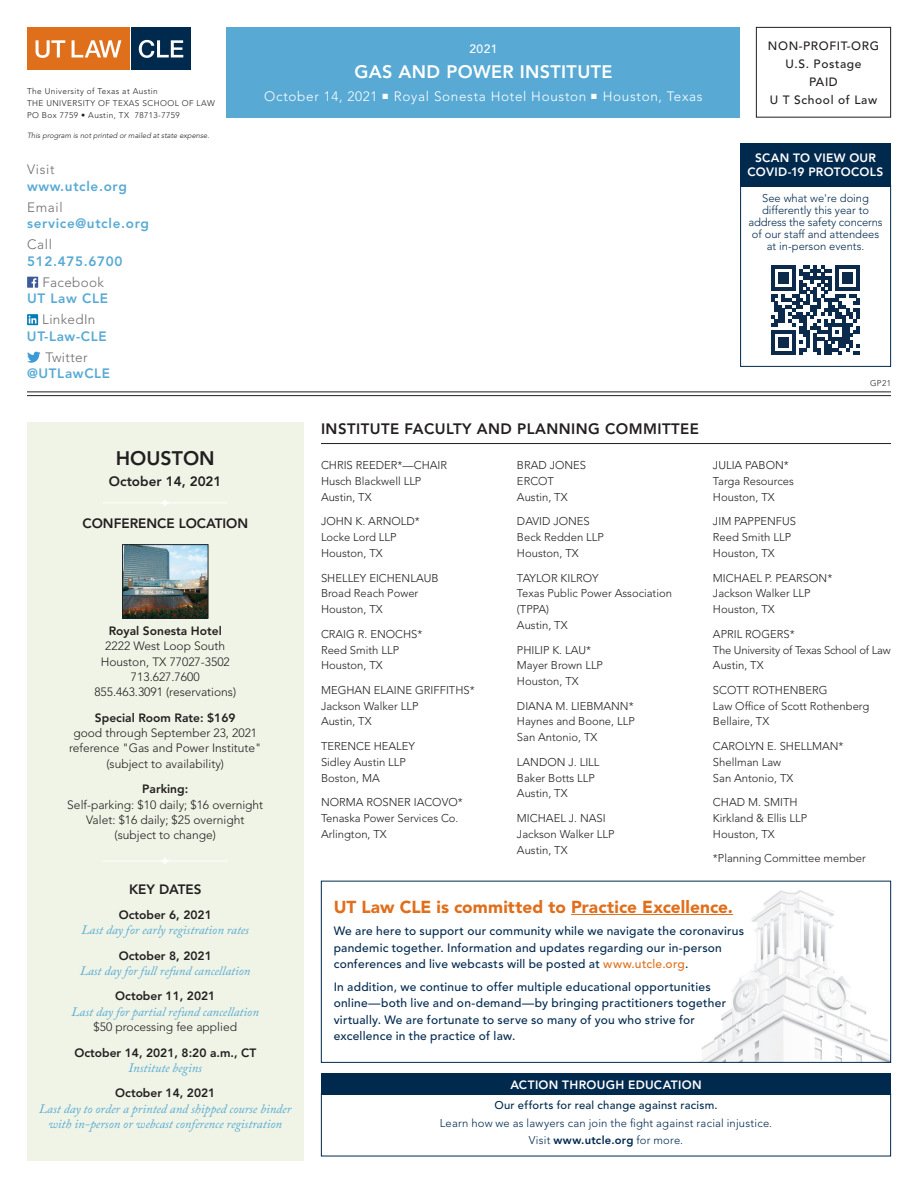
<style>
.page{position:relative;width:918px;height:1188px;background:#fff}
.page>*{position:absolute;margin:0;border:0;box-sizing:border-box;transform-origin:0 0}
.t1{font:800 19.5px "Avenir LT Std";color:#231f20}
.t2{font:800 18px "Avenir LT Std";letter-spacing:.02em;color:#fff}
.t3{font:900 17.25px "Avenir LT Std";letter-spacing:.005em;color:#e06f1c}
.t4{font:800 15px "Avenir LT Std";letter-spacing:.03em;color:#231f20}
.t5{font:800 13.5px "Avenir LT Std";letter-spacing:.05em;color:#58aad4}
.t6{font:300 13.5px "Avenir LT Std";letter-spacing:.05em;color:#fff}
.t7{font:800 13.5px "Avenir LT Std";color:#231f20}
.t8{font:300 13.5px "Avenir LT Std";letter-spacing:.025em;color:#6c6d70}
.t9{font:italic 12.75px/15.5px "Adobe Caslon Pro";color:#58aad4;text-align:center}
.t10{font:500 12px/16.5px "Avenir LT Std";letter-spacing:.02em;color:#00294e}
.t11{font:300 12px/15.3px "Avenir LT Std";color:#231f20;text-align:center}
.t12{font:800 12px "Avenir LT Std";color:#231f20}
.t13{font:800 12px/14.4px "Avenir LT Std";letter-spacing:.025em;color:#fff;text-align:center}
.t14{font:500 12px/18px "Avenir LT Std";letter-spacing:.05em;color:#231f20;text-align:center}
.t15{font:500 12px "Avenir LT Std";color:#fff}
.t16{font:300 11.25px/15.8px "Avenir LT Std";color:#231f20}
.t17{font:300 11.25px/17.7px "Avenir LT Std";letter-spacing:.02em;color:#00294e;text-align:center}
.t18{font:300 11.25px/15.8px "Avenir LT Std";letter-spacing:-.02em;color:#231f20}
.t19{font:500 11.25px "Avenir LT Std";letter-spacing:.025em;color:#00294e}
.t20{font:300 11.1px/12px "Avenir LT Std";color:#00294e;text-align:center}
.t21{font:300 8.25px/12px "Avenir LT Std";letter-spacing:.05em;color:#231f20}
.t22{font:italic 300 7.5px "Avenir LT Std";color:#231f20}
.s1{color:#e06f1c}
.s2{font-weight:800}
</style>
<div class="page">
<div style="left:756px;top:27px;width:135px;height:91px;border:1px solid #231f20"></div>
<svg style="left:27px;top:277px;width:11px;height:11px"></svg>
<svg style="left:27px;top:314px;width:11px;height:11px"></svg>
<svg style="left:29px;top:316px;width:7px;height:8px"></svg>
<svg style="left:27px;top:352px;width:14px;height:11px"></svg>
<div style="left:227px;top:27px;width:513px;height:91px;background:#58aad4"></div>
<hr style="left:27px;top:391px;width:864px;height:1px;background:#231f20">
<hr style="left:27px;top:395px;width:864px;height:1px;background:#231f20">
<div style="left:131px;top:27px;width:60px;height:42px;background:#00294e"></div>
<div style="left:27px;top:27px;width:102px;height:42px;background:#e06f1c"></div>
<svg style="left:36px;top:40px;width:29px;height:18px"></svg>
<svg style="left:72px;top:40px;width:49px;height:17px"></svg>
<svg style="left:139px;top:40px;width:44px;height:18px"></svg>
<img style="left:701px;top:890px;width:188px;height:171px">
<div style="left:321px;top:881px;width:570px;height:182px;border:1px solid #00294e"></div>
<hr style="left:571px;top:914px;width:162px;height:1px;background:#e06f1c">
<div style="left:27px;top:423px;width:277px;height:738px;background:#eff4e6"></div>
<svg style="left:103px;top:500px;width:124px;height:6px"></svg>
<img style="left:124px;top:546px;width:82px;height:70px">
<div style="left:122px;top:544px;width:86px;height:74px;border:1px solid #231f20"></div>
<svg style="left:103px;top:858px;width:124px;height:6px"></svg>
<div style="left:740px;top:185px;width:151px;height:182px;border:1px solid #00294e"></div>
<svg style="left:771px;top:266px;width:89px;height:89px"></svg>
<div style="left:740px;top:143px;width:151px;height:43px;background:#00294e"></div>
<hr style="left:321px;top:443px;width:570px;height:1px;background:#231f20">
<div style="left:321px;top:1074px;width:570px;height:21px;background:#00294e"></div>
<p class="t21" style="left:27px;top:85px;width:189px">The University of Texas at Austin<br>THE UNIVERSITY OF TEXAS SCHOOL OF LAW<br>PO Box 7759 • Austin, TX 78713-7759</p>
<p class="t22" style="left:27px;top:131px;width:184px">This program is not printed or mailed at state expense.</p>
<p class="t8" style="left:27px;top:162px;width:29px">Visit</p>
<p class="t5" style="left:27px;top:178px;width:101px">www.utcle.org</p>
<p class="t8" style="left:27px;top:199px;width:37px">Email</p>
<p class="t5" style="left:27px;top:216px;width:123px">service@utcle.org</p>
<p class="t8" style="left:27px;top:237px;width:27px">Call</p>
<p class="t5" style="left:27px;top:253px;width:97px">512.475.6700</p>
<p class="t8" style="left:42px;top:274px;width:63px">Facebook</p>
<p class="t5" style="left:27px;top:291px;width:83px">UT Law CLE</p>
<p class="t8" style="left:42px;top:312px;width:55px">LinkedIn</p>
<p class="t5" style="left:27px;top:328px;width:81px">UT-Law-CLE</p>
<p class="t8" style="left:45px;top:349px;width:44px">Twitter</p>
<p class="t5" style="left:27px;top:366px;width:85px">@UTLawCLE</p>
<p class="t15" style="left:469px;top:42px;width:30px">2021</p>
<h2 class="t2" style="left:355px;top:61px;width:259px">GAS AND POWER INSTITUTE</h2>
<p class="t6" style="left:264px;top:88px;width:440px">October 14, 2021 ■ Royal Sonesta Hotel Houston ■ Houston, Texas</p>
<p class="t14" style="left:768px;top:37px;width:113px">NON-PROFIT-ORG<br>U.S. Postage<br>PAID<br>U T School of Law</p>
<p class="t13" style="left:748px;top:151px;width:137px">SCAN TO VIEW OUR<br>COVID-19 PROTOCOLS</p>
<p class="t20" style="left:749px;top:192px;width:136px">See what we're doing differently this year to address the safety concerns of our staff and attendees at in-person events.</p>
<p class="t21" style="left:870px;top:377px;width:22px">GP21</p>
<h1 class="t1" style="left:116px;top:446px;width:100px">HOUSTON</h1>
<p class="t7" style="left:109px;top:473px;width:114px">October 14, 2021</p>
<p class="t7" style="left:82px;top:515px;width:167px">CONFERENCE LOCATION</p>
<p class="t12" style="left:109px;top:624px;width:115px">Royal Sonesta Hotel</p>
<p class="t11" style="left:94px;top:638px;width:143px">2222 West Loop South<br>Houston, TX 77027-3502<br>713.627.7600<br>855.463.3091 (reservations)</p>
<p class="t12" style="left:95px;top:710px;width:142px">Special Room Rate: $169</p>
<p class="t11" style="left:69px;top:725px;width:194px">good through September 23, 2021 reference "Gas and Power Institute" (subject to availability)</p>
<p class="t12" style="left:142px;top:782px;width:48px">Parking:</p>
<p class="t11" style="left:67px;top:797px;width:197px">Self-parking: $10 daily; $16 overnight<br>Valet: $16 daily; $25 overnight (subject to change)</p>
<h3 class="t4" style="left:321px;top:420px;width:380px">INSTITUTE FACULTY AND PLANNING COMMITTEE</h3>
<p class="t16" style="left:321px;top:458px;width:128px">CHRIS REEDER*—CHAIR<br>Husch Blackwell LLP<br>Austin, TX</p>
<p class="t16" style="left:321px;top:514px;width:100px">JOHN K. ARNOLD*<br>Locke Lord LLP<br>Houston, TX</p>
<p class="t16" style="left:321px;top:570px;width:119px">SHELLEY EICHENLAUB<br>Broad Reach Power<br>Houston, TX</p>
<p class="t16" style="left:321px;top:626px;width:103px">CRAIG R. ENOCHS*<br>Reed Smith LLP<br>Houston, TX</p>
<p class="t16" style="left:321px;top:682px;width:155px">MEGHAN ELAINE GRIFFITHS*<br>Jackson Walker LLP<br>Austin, TX</p>
<p class="t16" style="left:321px;top:738px;width:95px">TERENCE HEALEY<br>Sidley Austin LLP<br>Boston, MA</p>
<p class="t16" style="left:321px;top:795px;width:143px">NORMA ROSNER IACOVO*<br>Tenaska Power Services Co.<br>Arlington, TX</p>
<p class="t16" style="left:517px;top:458px;width:71px">BRAD JONES<br>ERCOT<br>Austin, TX</p>
<p class="t16" style="left:517px;top:514px;width:88px">DAVID JONES<br>Beck Redden LLP<br>Houston, TX</p>
<p class="t16" style="left:517px;top:570px;width:157px">TAYLOR KILROY<br>Texas Public Power Association (TPPA)<br>Austin, TX</p>
<p class="t16" style="left:517px;top:642px;width:88px">PHILIP K. LAU*<br>Mayer Brown LLP<br>Houston, TX</p>
<p class="t16" style="left:517px;top:698px;width:119px;text-align:justify">DIANA M. LIEBMANN* Haynes and Boone, LLP San Antonio, TX</p>
<p class="t16" style="left:517px;top:754px;width:84px">LANDON J. LILL<br>Baker Botts LLP<br>Austin, TX</p>
<p class="t16" style="left:517px;top:810px;width:99px">MICHAEL J. NASI<br>Jackson Walker LLP<br>Austin, TX</p>
<p class="t16" style="left:713px;top:458px;width:82px">JULIA PABON*<br>Targa Resources<br>Houston, TX</p>
<p class="t16" style="left:713px;top:514px;width:85px">JIM PAPPENFUS<br>Reed Smith LLP<br>Houston, TX</p>
<p class="t16" style="left:713px;top:570px;width:121px">MICHAEL P. PEARSON*<br>Jackson Walker LLP<br>Houston, TX</p>
<p class="t18" style="left:713px;top:626px;width:179px">APRIL ROGERS*<br>The University of Texas School of Law<br>Austin, TX</p>
<p class="t16" style="left:713px;top:682px;width:158px">SCOTT ROTHENBERG<br>Law Office of Scott Rothenberg<br>Bellaire, TX</p>
<p class="t16" style="left:713px;top:738px;width:132px">CAROLYN E. SHELLMAN*<br>Shellman Law<br>San Antonio, TX</p>
<p class="t16" style="left:713px;top:795px;width:96px">CHAD M. SMITH<br>Kirkland &amp; Ellis LLP<br>Houston, TX</p>
<p class="t16" style="left:713px;top:851px;width:154px">*Planning Committee member</p>
<p class="t7" style="left:129px;top:881px;width:74px">KEY DATES</p>
<p class="t12" style="left:119px;top:908px;width:95px">October 6, 2021</p>
<p class="t9" style="left:82px;top:922px;width:169px">Last day for early registration rates</p>
<p class="t12" style="left:119px;top:948px;width:95px">October 8, 2021</p>
<p class="t9" style="left:80px;top:963px;width:172px">Last day for full refund cancellation</p>
<p class="t12" style="left:115px;top:989px;width:102px">October 11, 2021</p>
<p class="t9" style="left:72px;top:1004px;width:189px">Last day for partial refund cancellation</p>
<p class="t11" style="left:94px;top:1019px;width:145px">$50 processing fee applied</p>
<p class="t12" style="left:74px;top:1045px;width:183px">October 14, 2021, 8:20 a.m., CT</p>
<p class="t9" style="left:129px;top:1060px;width:75px">Institute begins</p>
<p class="t12" style="left:115px;top:1086px;width:102px">October 14, 2021</p>
<p class="t9" style="left:39px;top:1100px;width:254px">Last day to order a printed and shipped course binder with in-person or webcast conference registration</p>
<h3 class="t3" style="left:334px;top:896px;width:401px">UT Law CLE is committed to Practice Excellence.</h3>
<p class="t10" style="left:334px;top:923px;width:412px">We are here to support our community while we navigate the coronavirus pandemic together. Information and updates regarding our in-person conferences and live webcasts will be posted at <span class="s1">www.utcle.org</span>.</p>
<p class="t10" style="left:334px;top:979px;width:394px">In addition, we continue to offer multiple educational opportunities online—both live and on-demand—by bringing practitioners together virtually. We are fortunate to serve so many of you who strive for excellence in the practice of law.</p>
<p class="t13" style="left:510px;top:1077px;width:193px">ACTION THROUGH EDUCATION</p>
<p class="t19" style="left:494px;top:1099px;width:225px">Our efforts for real change against racism.</p>
<p class="t17" style="left:440px;top:1114px;width:334px">Learn how we as lawyers can join the fight against racial injustice.<br>Visit <span class="s2">www.utcle.org</span> for more.</p>
</div>
